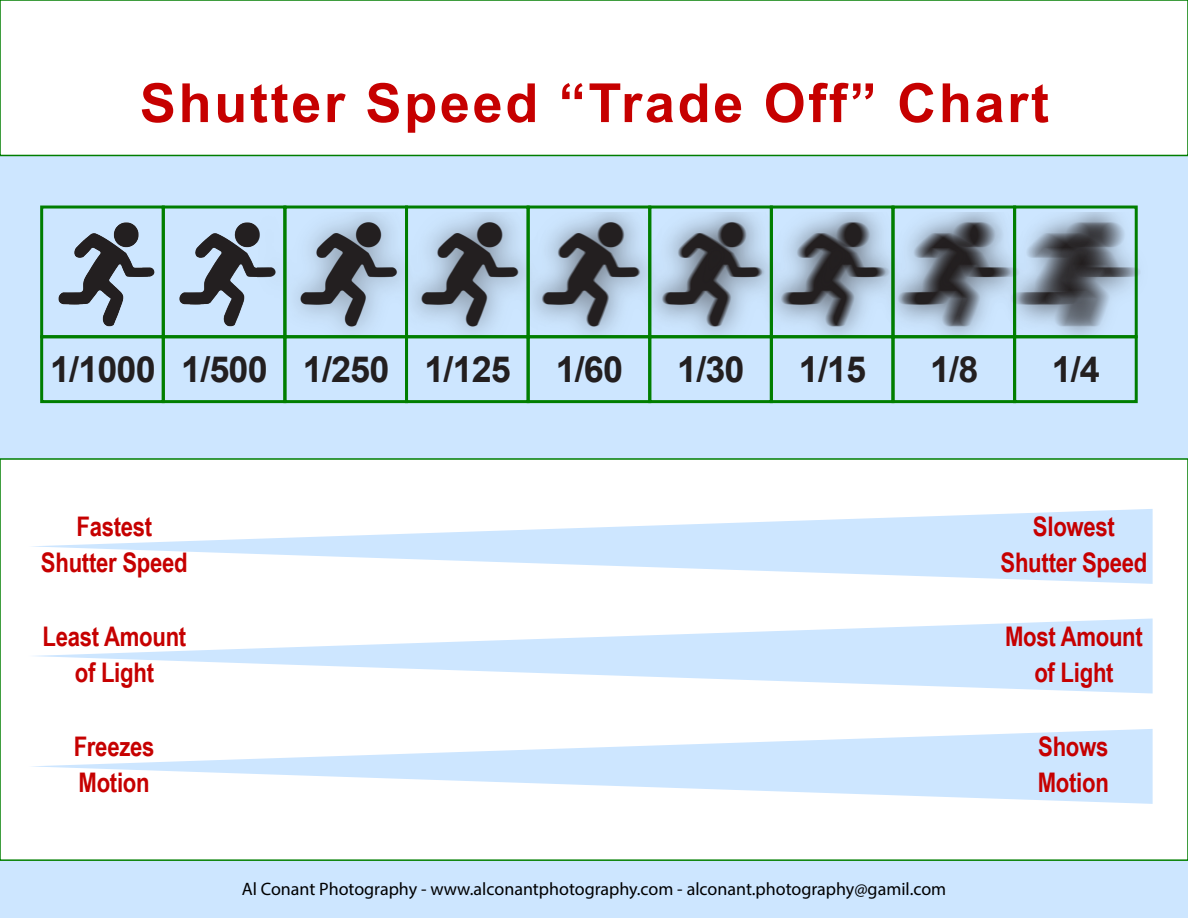
<style>
.page{position:relative;width:1188px;height:918px;background:#fff}
.page>*{position:absolute;margin:0;border:0;box-sizing:border-box;transform-origin:0 0}
.t1{font:700 54px "Arial";letter-spacing:.05em;color:#c60000}
.t2{font:700 36px "Arial";letter-spacing:-.025em;color:#231f20}
.t3{font:700 27px/36px "Arial Narrow";letter-spacing:-.01em;color:#c60000;text-align:center}
.t4{font:18px "Myriad Pro";color:#000}
</style>
<div class="page">
<div style="left:0;top:128px;width:1188px;height:790px;background:#cde6ff"></div>
<div style="left:0;top:459px;width:1188px;height:401px;background:#fff"></div>
<div style="left:0;top:0;width:1188px;height:155px;background:#fff"></div>
<svg style="left:35px;top:619px;width:1118px;height:75px"></svg>
<svg style="left:32px;top:729px;width:1121px;height:75px"></svg>
<svg style="left:32px;top:509px;width:1121px;height:75px"></svg>
<div style="left:40px;top:206px;width:125px;height:132px;border:3px solid #007e00"></div>
<div style="left:162px;top:206px;width:124px;height:132px;border:3px solid #007e00"></div>
<div style="left:283px;top:206px;width:125px;height:132px;border:3px solid #007e00"></div>
<div style="left:405px;top:206px;width:125px;height:132px;border:3px solid #007e00"></div>
<div style="left:527px;top:206px;width:124px;height:132px;border:3px solid #007e00"></div>
<div style="left:648px;top:206px;width:125px;height:132px;border:3px solid #007e00"></div>
<div style="left:770px;top:206px;width:124px;height:132px;border:3px solid #007e00"></div>
<div style="left:891px;top:206px;width:125px;height:132px;border:3px solid #007e00"></div>
<div style="left:1013px;top:206px;width:125px;height:132px;border:3px solid #007e00"></div>
<div style="left:40px;top:335px;width:125px;height:68px;border:3px solid #007e00"></div>
<div style="left:162px;top:335px;width:124px;height:68px;border:3px solid #007e00"></div>
<div style="left:283px;top:335px;width:125px;height:68px;border:3px solid #007e00"></div>
<div style="left:405px;top:335px;width:125px;height:68px;border:3px solid #007e00"></div>
<div style="left:527px;top:335px;width:124px;height:68px;border:3px solid #007e00"></div>
<div style="left:648px;top:335px;width:125px;height:68px;border:3px solid #007e00"></div>
<div style="left:770px;top:335px;width:124px;height:68px;border:3px solid #007e00"></div>
<div style="left:891px;top:335px;width:125px;height:68px;border:3px solid #007e00"></div>
<div style="left:1013px;top:335px;width:125px;height:68px;border:3px solid #007e00"></div>
<img style="left:40px;top:212px;width:1100px;height:125px">
<h1 class="t1" style="left:140px;top:65px;width:911px">Shutter Speed “Trade Off” Chart</h1>
<h2 class="t2" style="left:50px;top:344px;width:574px">1/1000 1/500 1/250 1/125 1/60</h2>
<h2 class="t2" style="left:677px;top:344px;width:69px">1/30</h2>
<h2 class="t2" style="left:799px;top:344px;width:69px">1/15</h2>
<h2 class="t2" style="left:930px;top:344px;width:50px">1/8</h2>
<h2 class="t2" style="left:1052px;top:344px;width:50px">1/4</h2>
<p class="t3" style="left:41px;top:507px;width:148px">Fastest<br>Shutter Speed</p>
<p class="t3" style="left:1001px;top:507px;width:148px">Slowest<br>Shutter Speed</p>
<p class="t3" style="left:42px;top:618px;width:145px">Least Amount of Light</p>
<p class="t3" style="left:1005px;top:617px;width:139px">Most Amount of Light</p>
<p class="t3" style="left:74px;top:727px;width:82px;text-align:left">Freezes<br>Motion</p>
<p class="t3" style="left:1038px;top:727px;width:73px;text-align:left">Shows<br>Motion</p>
<p class="t4" style="left:242px;top:878px;width:706px">Al Conant Photography - www.alconantphotography.com - alconant.photography@gamil.com</p>
</div>
